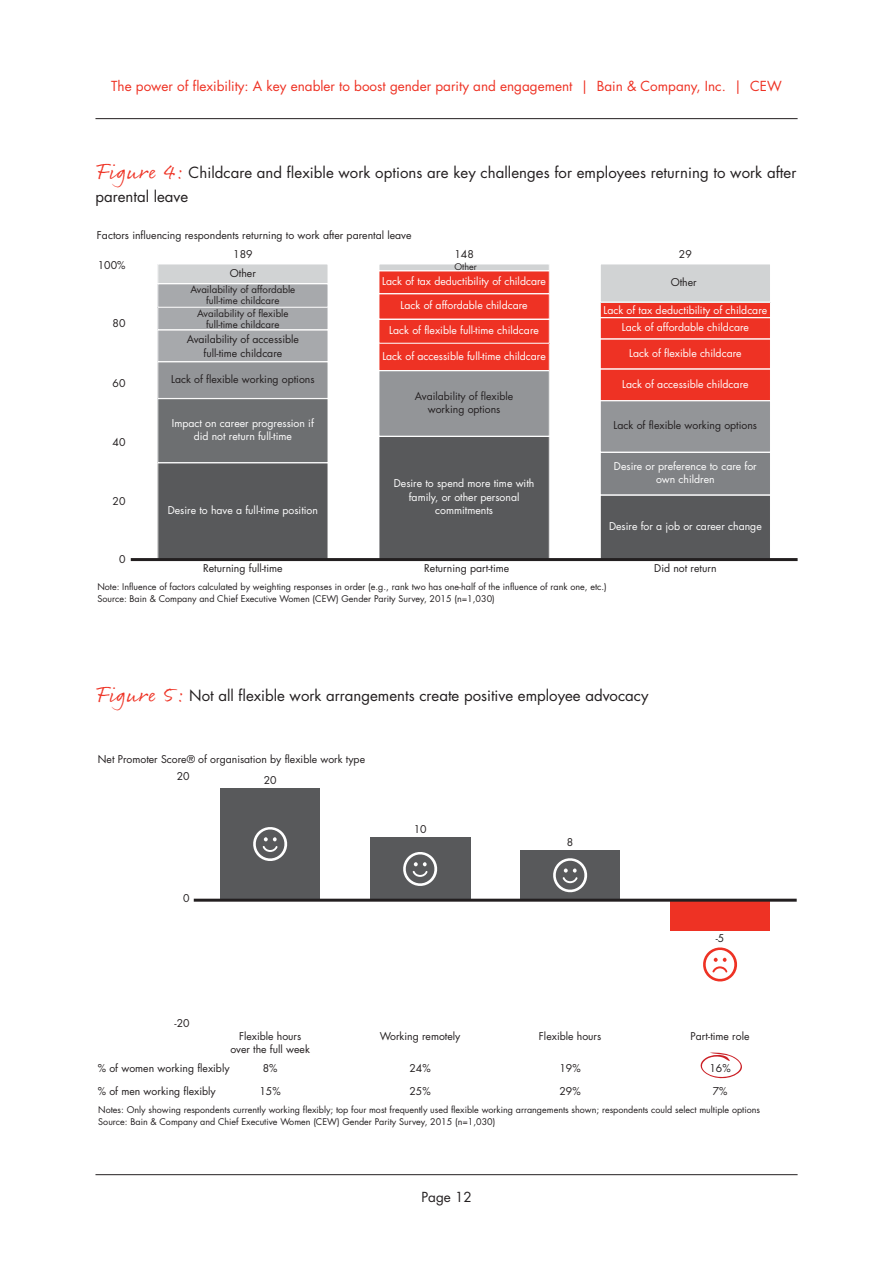
<style>
.page{position:relative;width:893px;height:1263px;background:#fff}
.page>*{position:absolute;margin:0;border:0;box-sizing:border-box;transform-origin:0 0}
.t1{font:15px/24px "Futura";letter-spacing:.005em;color:#231f20}
.t2{font:13.5px "Futura";color:#ee3224}
.t3{font:13.5px "Futura";color:#231f20}
.t4{font:10.5px/13.5px "Futura";color:#231f20;text-align:center}
.t5{font:10.5px/13.5px "Futura";color:#fff;text-align:center}
.t6{font:9.75px/11.7px "Futura";color:#231f20;text-align:center}
.t7{font:9px/12px "Futura";color:#231f20}
.s1{font-family:"Rollerscript Rough";font-size:22.5px;color:#ee3224}
</style>
<div class="page">
<hr style="left:95px;top:118px;width:702px;height:1px;background:#231f20">
<hr style="left:95px;top:1174px;width:702px;height:1px;background:#231f20">
<div style="left:158px;top:463px;width:170px;height:97px;background:#58595b"></div>
<div style="left:158px;top:398px;width:170px;height:65px;background:#6d6f71"></div>
<div style="left:158px;top:398px;width:170px;height:65px;border:1px solid #fff"></div>
<div style="left:158px;top:362px;width:170px;height:36px;background:#939598"></div>
<div style="left:158px;top:361px;width:170px;height:38px;border:1px solid #fff"></div>
<div style="left:158px;top:264px;width:170px;height:20px;background:#d1d3d4"></div>
<div style="left:158px;top:264px;width:170px;height:20px;border:1px solid #fff"></div>
<div style="left:158px;top:330px;width:170px;height:32px;background:#a7a9ac"></div>
<div style="left:158px;top:329px;width:170px;height:33px;border:1px solid #fff"></div>
<div style="left:158px;top:307px;width:170px;height:23px;background:#a7a9ac"></div>
<div style="left:158px;top:307px;width:170px;height:23px;border:1px solid #fff"></div>
<div style="left:157px;top:283px;width:172px;height:25px;border:1px solid #fff"></div>
<div style="left:158px;top:284px;width:170px;height:23px;background:#a7a9ac"></div>
<div style="left:158px;top:284px;width:170px;height:23px;border:1px solid #fff"></div>
<div style="left:379px;top:436px;width:170px;height:124px;background:#58595b"></div>
<div style="left:378px;top:370px;width:172px;height:67px;border:1px solid #fff"></div>
<div style="left:379px;top:371px;width:170px;height:65px;background:#939598"></div>
<div style="left:379px;top:343px;width:170px;height:28px;background:#ee3224"></div>
<div style="left:379px;top:343px;width:170px;height:28px;border:1px solid #fff"></div>
<div style="left:378px;top:318px;width:172px;height:26px;border:1px solid #fff"></div>
<div style="left:379px;top:319px;width:170px;height:24px;background:#ee3224"></div>
<div style="left:378px;top:293px;width:172px;height:27px;border:1px solid #fff"></div>
<div style="left:379px;top:294px;width:170px;height:25px;background:#ee3224"></div>
<div style="left:379px;top:271px;width:170px;height:23px;background:#ee3224"></div>
<div style="left:379px;top:270px;width:170px;height:24px;border:1px solid #fff"></div>
<div style="left:379px;top:264px;width:170px;height:7px;background:#d1d3d4"></div>
<div style="left:379px;top:264px;width:170px;height:7px;border:1px solid #fff"></div>
<div style="left:600px;top:495px;width:170px;height:65px;background:#58595b"></div>
<div style="left:600px;top:495px;width:171px;height:65px;border:1px solid #fff"></div>
<div style="left:599px;top:451px;width:172px;height:45px;border:1px solid #fff"></div>
<div style="left:600px;top:452px;width:170px;height:43px;background:#808285"></div>
<div style="left:600px;top:452px;width:171px;height:43px;border:1px solid #fff"></div>
<div style="left:599px;top:400px;width:172px;height:53px;border:1px solid #fff"></div>
<div style="left:600px;top:401px;width:170px;height:51px;background:#939598"></div>
<div style="left:600px;top:369px;width:170px;height:32px;background:#ee3224"></div>
<div style="left:600px;top:369px;width:171px;height:32px;border:1px solid #fff"></div>
<div style="left:600px;top:339px;width:170px;height:30px;background:#ee3224"></div>
<div style="left:600px;top:339px;width:171px;height:30px;border:1px solid #fff"></div>
<div style="left:600px;top:318px;width:170px;height:21px;background:#ee3224"></div>
<div style="left:600px;top:317px;width:171px;height:22px;border:1px solid #fff"></div>
<div style="left:600px;top:302px;width:170px;height:16px;background:#ee3224"></div>
<div style="left:600px;top:302px;width:171px;height:16px;border:1px solid #fff"></div>
<div style="left:599px;top:263px;width:172px;height:40px;border:1px solid #fff"></div>
<div style="left:600px;top:264px;width:170px;height:38px;background:#d1d3d4"></div>
<div style="left:600px;top:264px;width:171px;height:38px;border:1px solid #fff"></div>
<hr style="left:132px;top:558px;width:664px;height:3px;background:#231f20">
<div style="left:220px;top:788px;width:100px;height:112px;background:#58595b"></div>
<div style="left:370px;top:838px;width:100px;height:62px;background:#58595b"></div>
<div style="left:520px;top:850px;width:100px;height:50px;background:#58595b"></div>
<div style="left:670px;top:900px;width:100px;height:31px;background:#ee3224"></div>
<hr style="left:195px;top:899px;width:600px;height:3px;background:#231f20">
<svg style="left:253px;top:827px;width:35px;height:34px"></svg>
<svg style="left:403px;top:852px;width:35px;height:34px"></svg>
<svg style="left:553px;top:858px;width:35px;height:35px"></svg>
<svg style="left:703px;top:947px;width:34px;height:35px"></svg>
<svg style="left:700px;top:1052px;width:42px;height:27px"></svg>
<p class="t2" style="left:111px;top:80px;width:672px">The power of flexibility: A key enabler to boost gender parity and engagement | Bain &amp; Company, Inc. | CEW</p>
<h1 class="t1" style="left:95px;top:162px;width:702px"><span class="s1">Figure 4:</span> Childcare and flexible work options are key challenges for employees returning to work after parental leave</h1>
<p class="t4" style="left:97px;top:230px;width:316px">Factors influencing respondents returning to work after parental leave</p>
<p class="t4" style="left:98px;top:259px;width:29px">100%</p>
<p class="t4" style="left:233px;top:249px;width:21px">189</p>
<p class="t4" style="left:454px;top:249px;width:21px">148</p>
<p class="t4" style="left:679px;top:249px;width:14px">29</p>
<p class="t7" style="left:454px;top:262px;width:24px">Other</p>
<p class="t4" style="left:230px;top:267px;width:28px">Other</p>
<p class="t5" style="left:382px;top:275px;width:165px">Lack of tax deductibility of childcare</p>
<p class="t4" style="left:671px;top:276px;width:28px">Other</p>
<p class="t6" style="left:190px;top:284px;width:106px">Availability of affordable full-time childcare</p>
<p class="t5" style="left:400px;top:300px;width:129px">Lack of affordable childcare</p>
<p class="t5" style="left:603px;top:305px;width:165px">Lack of tax deductibility of childcare</p>
<p class="t6" style="left:197px;top:308px;width:93px">Availability of flexible full-time childcare</p>
<p class="t4" style="left:113px;top:318px;width:14px">80</p>
<p class="t5" style="left:622px;top:321px;width:129px">Lack of affordable childcare</p>
<p class="t5" style="left:389px;top:324px;width:151px">Lack of flexible full-time childcare</p>
<p class="t4" style="left:187px;top:334px;width:114px">Availability of accessible full-time childcare</p>
<p class="t5" style="left:629px;top:347px;width:114px">Lack of flexible childcare</p>
<p class="t5" style="left:382px;top:350px;width:165px">Lack of accessible full-time childcare</p>
<p class="t4" style="left:113px;top:377px;width:14px">60</p>
<p class="t4" style="left:113px;top:436px;width:14px">40</p>
<p class="t4" style="left:113px;top:495px;width:14px">20</p>
<p class="t4" style="left:119px;top:553px;width:8px">0</p>
<p class="t4" style="left:171px;top:373px;width:145px">Lack of flexible working options</p>
<p class="t5" style="left:172px;top:417px;width:144px">Impact on career progression if did not return full-time</p>
<p class="t5" style="left:168px;top:504px;width:152px">Desire to have a full-time position</p>
<p class="t4" style="left:415px;top:390px;width:100px">Availability of flexible working options</p>
<p class="t5" style="left:394px;top:478px;width:142px">Desire to spend more time with family, or other personal commitments</p>
<p class="t5" style="left:622px;top:378px;width:128px">Lack of accessible childcare</p>
<p class="t4" style="left:614px;top:420px;width:145px">Lack of flexible working options</p>
<p class="t5" style="left:614px;top:460px;width:144px">Desire or preference to care for own children</p>
<p class="t5" style="left:609px;top:521px;width:154px">Desire for a job or career change</p>
<p class="t4" style="left:203px;top:563px;width:81px">Returning full-time</p>
<p class="t4" style="left:424px;top:563px;width:86px">Returning part-time</p>
<p class="t4" style="left:654px;top:563px;width:64px">Did not return</p>
<p class="t7" style="left:97px;top:582px;width:511px">Note: Influence of factors calculated by weighting responses in order (e.g., rank two has one-half of the influence of rank one, etc.)<br>Source: Bain &amp; Company and Chief Executive Women (CEW) Gender Parity Survey, 2015 (n=1,030)</p>
<h1 class="t1" style="left:95px;top:685px;width:554px"><span class="s1">Figure 5:</span> Not all flexible work arrangements create positive employee advocacy</h1>
<p class="t4" style="left:98px;top:753px;width:269px">Net Promoter Score® of organisation by flexible work type</p>
<p class="t4" style="left:177px;top:770px;width:14px">20</p>
<p class="t4" style="left:183px;top:893px;width:8px">0</p>
<p class="t4" style="left:175px;top:1018px;width:17px">-20</p>
<p class="t4" style="left:264px;top:774px;width:14px">20</p>
<p class="t4" style="left:414px;top:823px;width:14px">10</p>
<p class="t4" style="left:380px;top:1030px;width:82px">Working remotely</p>
<p class="t4" style="left:409px;top:1062px;width:23px">24%</p>
<p class="t4" style="left:230px;top:1030px;width:81px">Flexible hours over the full week</p>
<p class="t4" style="left:263px;top:1062px;width:16px">8%</p>
<p class="t4" style="left:98px;top:1062px;width:133px">% of women working flexibly</p>
<p class="t4" style="left:98px;top:1085px;width:119px">% of men working flexibly</p>
<p class="t4" style="left:259px;top:1085px;width:23px">15%</p>
<p class="t4" style="left:409px;top:1085px;width:23px">25%</p>
<p class="t4" style="left:567px;top:836px;width:8px">8</p>
<p class="t4" style="left:539px;top:1030px;width:64px">Flexible hours</p>
<p class="t4" style="left:559px;top:1062px;width:23px">19%</p>
<p class="t4" style="left:559px;top:1085px;width:23px">29%</p>
<p class="t4" style="left:716px;top:932px;width:10px">-5</p>
<p class="t4" style="left:691px;top:1030px;width:60px">Part-time role</p>
<p class="t4" style="left:709px;top:1062px;width:23px">16%</p>
<p class="t4" style="left:713px;top:1085px;width:16px">7%</p>
<p class="t7" style="left:98px;top:1105px;width:663px">Notes: Only showing respondents currently working flexibly; top four most frequently used flexible working arrangements shown; respondents could select multiple options<br>Source: Bain &amp; Company and Chief Executive Women (CEW) Gender Parity Survey, 2015 (n=1,030)</p>
<p class="t3" style="left:421px;top:1191px;width:52px">Page 12</p>
</div>
